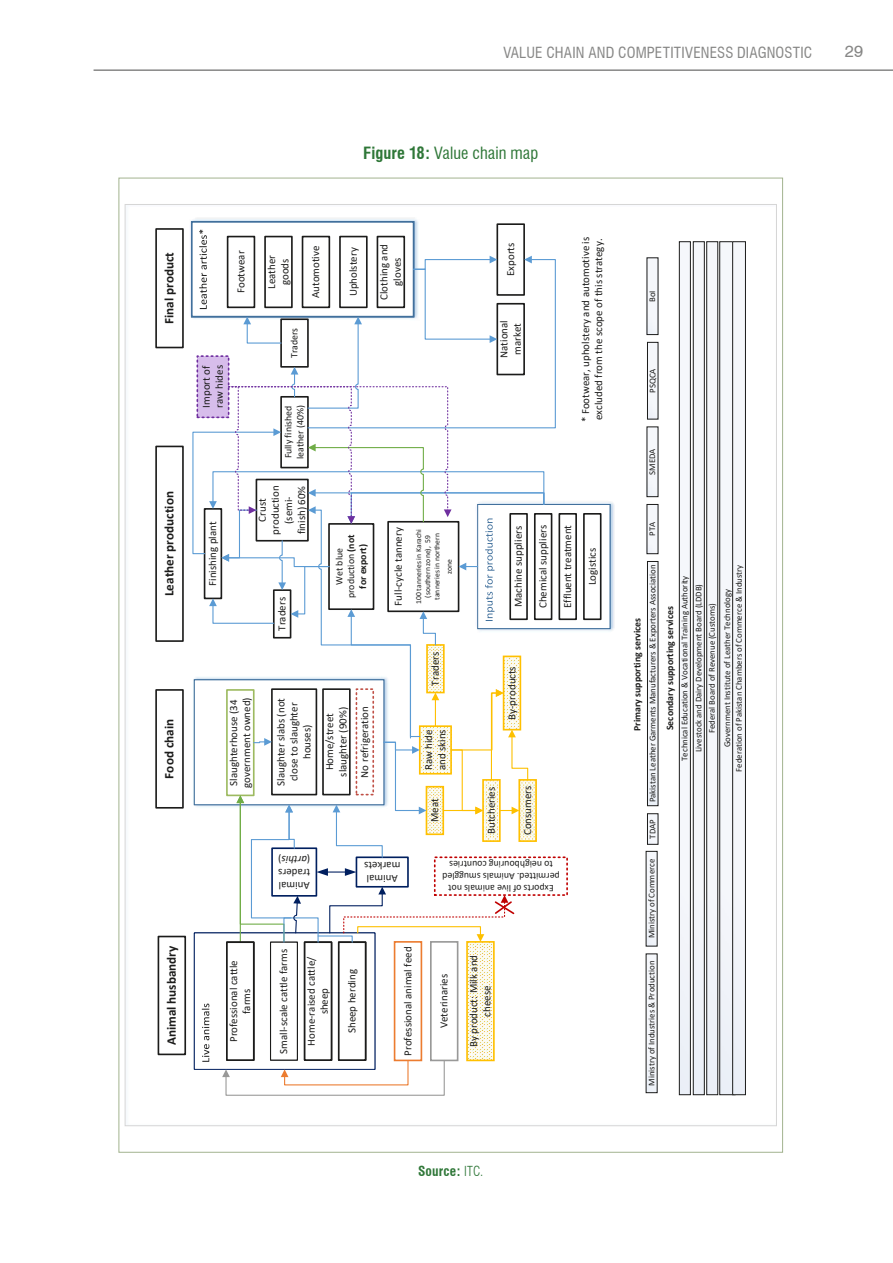
<style>
.page{position:relative;width:893px;height:1263px;background:#fff}
.page>*{position:absolute;margin:0;border:0;box-sizing:border-box;transform-origin:0 0}
.t1{font:condensed 16.5px "Swiss 721 BT";letter-spacing:.005em;color:#2f7738}
.t2{font:16.5px "Swiss 721 BT";color:#878786}
.t3{font:condensed 15px "Swiss 721 BT";letter-spacing:.01em;color:#878786}
.t4{font:700 condensed 13.5px "Swiss 721 BT";letter-spacing:.01em;color:#2f7738}
.t5{font:700 13.2px "Calibri";color:#1c1c1b}
.t6{font:10.95px/13.2px "Calibri";color:#1c1c1b;text-align:center}
.t7{font:9.9px/11.9px "Calibri";color:#1c1c1b;text-align:center}
.t8{font:700 9.9px "Calibri";color:#1c1c1b}
.t9{font:8.85px/11.7px "Calibri";letter-spacing:-.005em;color:#1c1c1b;text-align:center}
.t10{font:7.65px/9.1px "Calibri";color:#1c1c1b;text-align:center}
.s1{font-weight:700}
.s2{font-style:italic}
.s3{font-weight:300}
</style>
<div class="page">
<hr style="left:94px;top:69px;width:799px;height:2px;background:#878786">
<img style="left:155px;top:241px;width:591px;height:855px">
<div style="left:194px;top:933px;width:181px;height:136px;background:#fff"></div>
<div style="left:194px;top:932px;width:181px;height:138px;border:1px solid #001f5f"></div>
<svg style="left:202px;top:1003px;width:7px;height:59px"></svg>
<img style="left:556px;top:501px;width:60px;height:131px">
<div style="left:478px;top:504px;width:132px;height:124px;background:#fff"></div>
<div style="left:477px;top:504px;width:133px;height:125px;border:1px solid #41709c"></div>
<img style="left:190px;top:218px;width:228px;height:103px">
<div style="left:192px;top:222px;width:222px;height:95px;background:#fff"></div>
<div style="left:191px;top:221px;width:223px;height:96px;border:2px solid #41709c"></div>
<div style="left:158px;top:936px;width:27px;height:118px;background:#fff"></div>
<div style="left:158px;top:936px;width:28px;height:119px;border:2px solid #1c1c1b"></div>
<div style="left:156px;top:690px;width:27px;height:118px;background:#fff"></div>
<div style="left:155px;top:689px;width:29px;height:120px;border:2px solid #1c1c1b"></div>
<div style="left:394px;top:941px;width:28px;height:120px;border:2px solid #ec7c30"></div>
<div style="left:430px;top:941px;width:28px;height:120px;border:2px solid #999998"></div>
<svg style="left:469px;top:944px;width:23px;height:114px;fill:#fbfaea"></svg>
<div style="left:466px;top:941px;width:29px;height:120px;border:2px solid #ffc000"></div>
<svg style="left:222px;top:1059px;width:223px;height:37px"></svg>
<div style="left:226px;top:941px;width:29px;height:120px;border:2px solid #1c1c1b"></div>
<div style="left:304px;top:941px;width:28px;height:120px;border:2px solid #1c1c1b"></div>
<div style="left:338px;top:941px;width:28px;height:120px;border:2px solid #1c1c1b"></div>
<div style="left:270px;top:942px;width:28px;height:118px;border:1px solid #1c1c1b"></div>
<div style="left:156px;top:446px;width:27px;height:195px;background:#fff"></div>
<div style="left:155px;top:446px;width:29px;height:196px;border:2px solid #1c1c1b"></div>
<div style="left:558px;top:513px;width:19px;height:107px;border:2px solid #1c1c1b"></div>
<div style="left:583px;top:513px;width:18px;height:107px;border:2px solid #1c1c1b"></div>
<div style="left:156px;top:229px;width:27px;height:118px;background:#fff"></div>
<div style="left:155px;top:228px;width:29px;height:120px;border:2px solid #1c1c1b"></div>
<div style="left:649px;top:563px;width:7px;height:241px;background:#f5f7fb"></div>
<div style="left:647px;top:561px;width:11px;height:245px;border:1px solid #1c1c1b"></div>
<img style="left:648px;top:853px;width:8px;height:91px">
<img style="left:649px;top:815px;width:7px;height:28px">
<div style="left:647px;top:813px;width:11px;height:32px;border:1px solid #1c1c1b"></div>
<img style="left:649px;top:506px;width:7px;height:46px">
<img style="left:649px;top:344px;width:7px;height:73px">
<div style="left:647px;top:342px;width:11px;height:77px;border:1px solid #1c1c1b"></div>
<img style="left:648px;top:955px;width:8px;height:136px">
<div style="left:695px;top:243px;width:8px;height:850px;background:#f5f7fb"></div>
<div style="left:693px;top:241px;width:12px;height:854px;border:1px solid #1c1c1b"></div>
<div style="left:681px;top:243px;width:8px;height:850px;background:#f5f7fb"></div>
<div style="left:679px;top:241px;width:12px;height:854px;border:1px solid #1c1c1b"></div>
<div style="left:708px;top:243px;width:8px;height:850px;background:#f5f7fb"></div>
<div style="left:706px;top:241px;width:12px;height:854px;border:1px solid #1c1c1b"></div>
<div style="left:721px;top:243px;width:11px;height:850px;background:#f5f7fb"></div>
<div style="left:719px;top:241px;width:16px;height:854px;border:1px solid #1c1c1b"></div>
<div style="left:734px;top:243px;width:10px;height:850px;background:#f5f7fb"></div>
<div style="left:732px;top:241px;width:14px;height:854px;border:1px solid #1c1c1b"></div>
<img style="left:649px;top:428px;width:7px;height:67px">
<img style="left:649px;top:259px;width:7px;height:74px">
<div style="left:435px;top:857px;width:132px;height:38px;background:#fff"></div>
<div style="left:496px;top:223px;width:29px;height:73px;border:2px solid #1c1c1b"></div>
<svg style="left:192px;top:230px;width:364px;height:713px"></svg>
<h2 class="t3" style="left:503px;top:46px;width:310px">VALUE CHAIN AND COMPETITIVENESS DIAGNOSTIC</h2>
<h1 class="t2" style="left:845px;top:45px;width:20px">29</h1>
<h1 class="t1" style="left:363px;top:146px;width:177px"><span class="s1">Figure 18 :</span> Value chain map</h1>
<p class="t5" style="left:164px;top:324px;width:73px;rotate:-90deg">Final product</p>
<p class="t6" style="left:235px;top:293px;width:44px;rotate:-90deg">Footwear</p>
<p class="t6" style="left:266px;top:289px;width:35px;rotate:-90deg">Leather goods</p>
<p class="t6" style="left:310px;top:298px;width:54px;rotate:-90deg">Automotive</p>
<p class="t6" style="left:347px;top:296px;width:50px;rotate:-90deg">Upholstery</p>
<p class="t6" style="left:378px;top:300px;width:58px;rotate:-90deg">Clothing and gloves</p>
<p class="t7" style="left:289px;top:358px;width:32px;rotate:-90deg">Traders</p>
<p class="t6" style="left:200px;top:408px;width:45px;text-align:left;rotate:-90deg">Import of raw hides</p>
<p class="t7" style="left:283px;top:459px;width:55px;text-align:left;rotate:-90deg">Fully finished leather (40%)</p>
<p class="t6" style="left:504px;top:276px;width:35px;rotate:-90deg">Exports</p>
<p class="t6" style="left:498px;top:358px;width:39px;text-align:left;rotate:-90deg">National market</p>
<p class="t6" style="left:580px;top:422px;width:187px;text-align:left;rotate:-90deg">* Footwear, upholstery and automotive is excluded from the scope of this strategy.</p>
<p class="t5" style="left:164px;top:596px;width:106px;rotate:-90deg">Leather production</p>
<p class="t5" style="left:164px;top:778px;width:61px;rotate:-90deg">Food chain</p>
<p class="t6" style="left:207px;top:586px;width:66px;rotate:-90deg">Finishing plant</p>
<p class="t6" style="left:256px;top:535px;width:51px;rotate:-90deg">Crust production (semi&shy;finish) 60%</p>
<p class="t6" style="left:276px;top:631px;width:35px;rotate:-90deg">Traders</p>
<p class="t7" style="left:334px;top:598px;width:65px;rotate:-90deg">Wet blue production <span class="s1">(not for export)</span></p>
<p class="t6" style="left:228px;top:788px;width:92px;text-align:left;rotate:-90deg">Slaughterhouse (34 government owned)</p>
<p class="t6" style="left:275px;top:786px;width:89px;rotate:-90deg">Slaughter slabs (not close to slaughter houses)</p>
<p class="t6" style="left:324px;top:777px;width:71px;rotate:-90deg">Home/street slaughter (90%)</p>
<p class="t6" style="left:359px;top:778px;width:73px;rotate:-90deg">No refrigeration</p>
<p class="t6" style="left:392px;top:606px;width:80px;rotate:-90deg">Full-cycle tannery</p>
<p class="t10" style="left:414px;top:604px;width:76px;rotate:-90deg">100 tanneries in Karachi (southern zone), 59 tanneries in northern</p>
<p class="t10" style="left:445px;top:574px;width:16px;rotate:-90deg">zone</p>
<p class="t6" style="left:429px;top:685px;width:35px;rotate:-90deg">Traders</p>
<p class="t6" style="left:423px;top:770px;width:42px;text-align:left;rotate:-90deg">Raw hide and skins</p>
<p class="t6" style="left:429px;top:822px;width:25px;rotate:-90deg">Meat</p>
<p class="t6" style="left:512px;top:607px;width:83px;rotate:-90deg">Machine suppliers</p>
<p class="t6" style="left:537px;top:608px;width:85px;rotate:-90deg">Chemical suppliers</p>
<p class="t6" style="left:562px;top:608px;width:84px;rotate:-90deg">Effluent treatment</p>
<p class="t6" style="left:506px;top:720px;width:55px;rotate:-90deg">By-products</p>
<p class="t6" style="left:485px;top:834px;width:49px;rotate:-90deg">Butcheries</p>
<p class="t6" style="left:521px;top:835px;width:51px;rotate:-90deg">Consumers</p>
<p class="t6" style="left:310px;top:891px;width:34px;text-align:justify;rotate:-180deg">Animal traders <span class="s2">a</span>( <span class="s2">rthis</span>)</p>
<p class="t6" style="left:400px;top:885px;width:38px;text-align:left;rotate:-180deg">Animal markets</p>
<p class="t7" style="left:560px;top:894px;width:119px;rotate:-180deg">Exports of live animals not permitted. Animals smuggled to neighbouring countries</p>
<p class="t6" style="left:586px;top:585px;width:39px;rotate:-90deg">Logistics</p>
<p class="t5" style="left:167px;top:1045px;width:101px;rotate:-90deg">Animal husbandry</p>
<p class="t6" style="left:278px;top:1054px;width:107px;rotate:-90deg">Small-scale cattle farms</p>
<p class="t6" style="left:228px;top:1042px;width:83px;rotate:-90deg">Professional cattle farms</p>
<p class="t6" style="left:305px;top:1046px;width:90px;rotate:-90deg">Home-raised cattle/ sheep</p>
<p class="t6" style="left:346px;top:1033px;width:66px;rotate:-90deg">Sheep herding</p>
<p class="t6" style="left:402px;top:1056px;width:111px;rotate:-90deg">Professional animal feed</p>
<p class="t6" style="left:438px;top:1028px;width:56px;rotate:-90deg">Veterinaries</p>
<p class="t6" style="left:468px;top:1047px;width:94px;rotate:-90deg">By product: Milk and cheese</p>
<p class="t9" style="left:647px;top:302px;width:13px;rotate:-90deg">BoI</p>
<p class="t9" style="left:647px;top:393px;width:26px;rotate:-90deg">PSQCA</p>
<p class="t9" style="left:647px;top:475px;width:28px;rotate:-90deg">SMEDA</p>
<p class="t9" style="left:647px;top:536px;width:15px;rotate:-90deg">PTA</p>
<p class="t9" style="left:647px;top:802px;width:239px;rotate:-90deg">Pakistan Leather Garments Manufacturers &amp; Exporters Association</p>
<p class="t8" style="left:633px;top:731px;width:115px;rotate:-90deg">Primary supporting services</p>
<p class="t9" style="left:647px;top:839px;width:21px;rotate:-90deg">TDAP</p>
<p class="t9" style="left:646px;top:938px;width:81px;rotate:-90deg">Ministry of Commerce</p>
<p class="t9" style="left:722px;top:772px;width:208px;rotate:-90deg">Government Institute of Leather Technology<br>Federation of Pakistan Chambers of Commerce &amp; Industry</p>
<p class="t9" style="left:679px;top:761px;width:187px;rotate:-90deg">Technical Education &amp; Vocational Training Authority</p>
<p class="t9" style="left:693px;top:752px;width:170px;rotate:-90deg">Livestock and Dairy Development Board (LDDB)</p>
<p class="t9" style="left:707px;top:733px;width:131px;rotate:-90deg">Federal Board of Revenue (Customs)</p>
<p class="t8" style="left:666px;top:730px;width:125px;rotate:-90deg">Secondary supporting services</p>
<p class="t9" style="left:646px;top:1086px;width:127px;rotate:-90deg">Ministry of Industries &amp; Production</p>
<p class="t4" style="left:418px;top:1165px;width:67px">Source : <span class="s3">ITC.</span></p>
</div>
